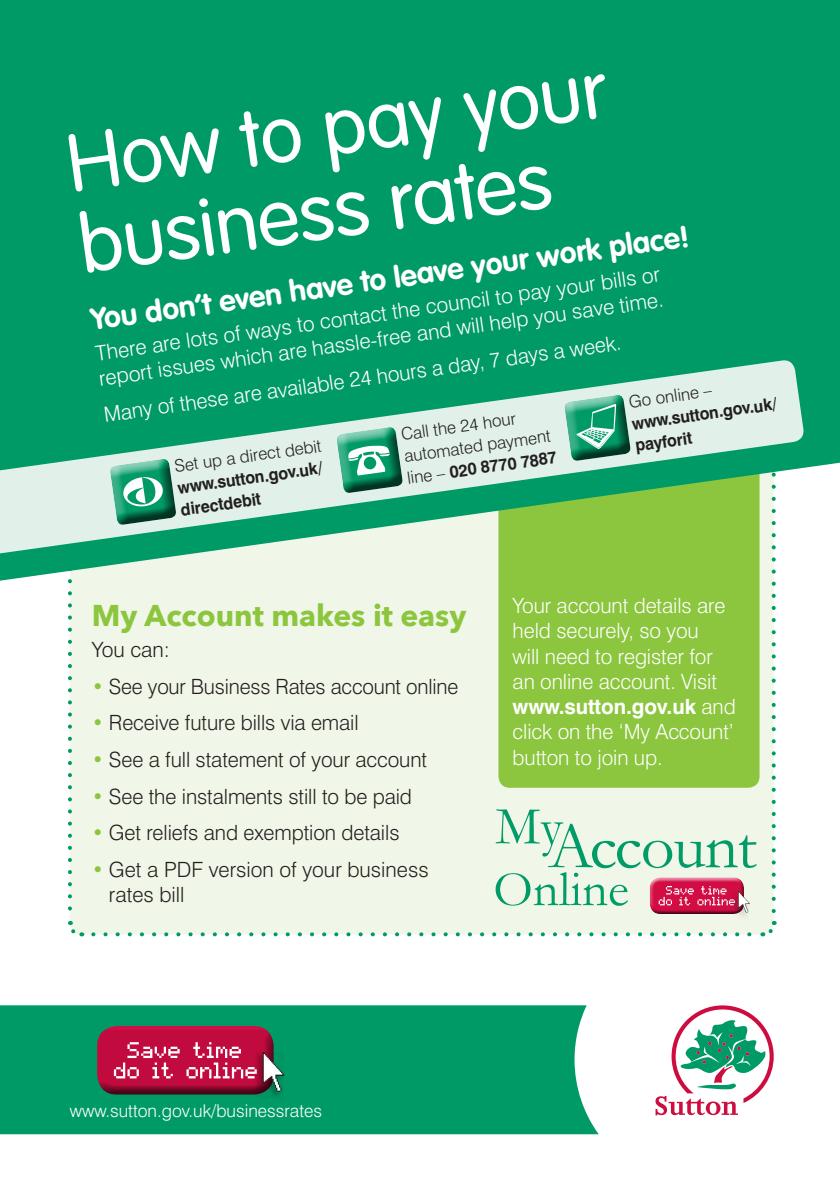
<style>
.page{position:relative;width:840px;height:1191px;background:#fff}
.page>*{position:absolute;margin:0;border:0;box-sizing:border-box;transform-origin:0 0}
.t1{font:300 80px/82px "VAG Rounded";color:#fff}
.t2{font:700 30px "VAG Rounded";color:#fff}
.t3{font:700 30px "Avenir Next";color:#8bc63e}
.t4{font:300 21px/25.2px "Swiss 721 BT";letter-spacing:-.005em;color:#fff}
.t5{font:300 21px/25.2px "Swiss 721 BT";letter-spacing:-.005em;color:#231f20}
.t6{font:300 17.6px "Swiss 721 BT";color:#fff}
.t7{font:300 17px/22px "Swiss 721 BT";color:#231f20}
.t8{font:700 17px/22px "Swiss 721 BT";color:#231f20;scale:.95 1}
.s1{font-weight:700}
.s2{color:#8bc63e}
</style>
<div class="page">
<div style="left:0;top:0;width:839px;height:468px;background:#009a67"></div>
<svg style="left:655px;top:1005px;width:118px;height:110px"></svg>
<div style="left:0;top:1005px;width:598px;height:129px;background:#009a67"></div>
<svg style="left:0;top:359px;width:804px;height:222px"></svg>
<div style="left:97px;top:1026px;width:176px;height:68px;background:#d20d44;border-radius:20px"></div>
<svg style="left:95px;top:1029px;width:181px;height:68px;background:#8f223f"></svg>
<svg style="left:255px;top:1091px;width:29px;height:7px"></svg>
<svg style="left:114px;top:1042px;width:170px;height:49px;background:#b73a5c"></svg>
<svg style="left:65px;top:323px;width:712px;height:614px;background:#a8d7ac"></svg>
<h1 class="t1" style="left:62px;top:123px;width:545px;rotate:-8deg">How to pay your business rates</h1>
<h2 class="t2" style="left:88px;top:302px;width:605px;rotate:-8deg">You don’t even have to leave your work place!</h2>
<p class="t4" style="left:94px;top:341px;width:571px;rotate:-8deg">There are lots of ways to contact the council to pay your bills or report issues which are hassle-free and will help you save time.</p>
<p class="t4" style="left:102px;top:402px;width:523px;rotate:-8deg">Many of these are available 24 hours a day, 7 days a week.</p>
<p class="t7" style="left:627px;top:391px;width:85px;rotate:-8deg">Go online –</p>
<p class="t8" style="left:630px;top:412px;width:155px;rotate:-8deg">www.sutton.gov.uk/ payforit</p>
<p class="t7" style="left:399px;top:423px;width:152px;rotate:-8deg">Call the 24 hour automated payment line – <span class="s1">020 8770 7887</span></p>
<p class="t7" style="left:173px;top:455px;width:149px;rotate:-8deg">Set up a direct debit</p>
<p class="t8" style="left:176px;top:477px;width:155px;rotate:-8deg">www.sutton.gov.uk/ directdebit</p>
<h2 class="t3" style="left:92px;top:597px;width:376px">My Account makes it easy</h2>
<p class="t5" style="left:92px;top:637px;width:79px">You can:</p>
<p class="t5" style="left:92px;top:673px;width:367px"><span class="s2">•</span> See your Business Rates account online</p>
<p class="t5" style="left:92px;top:710px;width:268px"><span class="s2">•</span> Receive future bills via email</p>
<p class="t5" style="left:92px;top:746px;width:336px"><span class="s2">•</span> See a full statement of your account</p>
<p class="t5" style="left:92px;top:783px;width:321px"><span class="s2">•</span> See the instalments still to be paid</p>
<p class="t5" style="left:92px;top:820px;width:309px"><span class="s2">•</span> Get reliefs and exemption details</p>
<p class="t5" style="left:109px;top:856px;width:321px;text-indent:-17px"><span class="s2">•</span> Get a PDF version of your business rates bill</p>
<p class="t4" style="left:512px;top:593px;width:224px">Your account details are held securely, so you<br>will need to register for an online account. Visit <span class="s1">www.sutton.gov.uk</span> and click on the ‘My Account’ button to join up.</p>
<p class="t6" style="left:70px;top:1099px;width:253px">www.sutton.gov.uk/businessrates</p>
</div>
